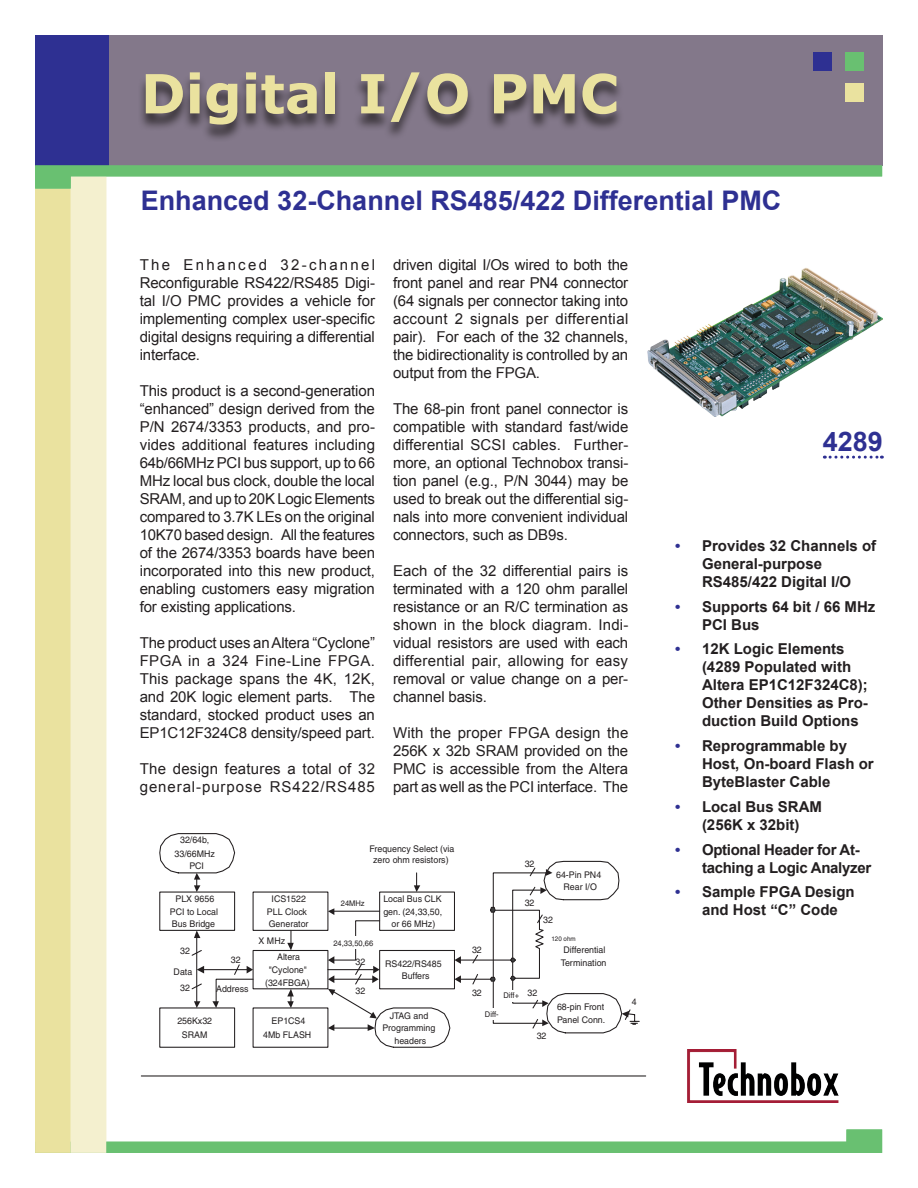
<style>
.page{position:relative;width:918px;height:1188px;background:#fff}
.page>*{position:absolute;margin:0;border:0;box-sizing:border-box;transform-origin:0 0}
.t1{font:700 54px "Verdana";color:#eae29f}
.t2{font:700 27px "Arial";color:#2e3092}
.t3{font:15px/18px "Arial";letter-spacing:-.01em;color:#231f20;text-align:justify}
.t4{font:700 15px/18px "Arial";color:#231f20}
.t5{font:15px/18px "Arial";letter-spacing:.04em;color:#231f20}
.t6{font:700 15px/18px "Arial";letter-spacing:-.02em;color:#231f20}
.t7{font:9.15px/13.4px "Helvetica";color:#231f20;text-align:center;scale:.96 1}
.t8{font:7.8px "Helvetica";color:#231f20;scale:.96 1}
.t9{font:6.45px "Helvetica";color:#231f20;scale:.96 1}
.s1{color:#2e3092}
</style>
<div class="page">
<img style="left:687px;top:1049px;width:152px;height:53px">
<div style="left:109px;top:35px;width:774px;height:130px;background:#83788a"></div>
<div style="left:35px;top:35px;width:74px;height:130px;background:#2e3092"></div>
<svg style="left:106px;top:1129px;width:776px;height:24px"></svg>
<div style="left:35px;top:189px;width:36px;height:964px;background:#eae29f"></div>
<div style="left:71px;top:177px;width:35px;height:976px;background:#f4f0cf"></div>
<svg style="left:35px;top:165px;width:847px;height:24px"></svg>
<div style="left:845px;top:52px;width:18px;height:18px;background:#69c071"></div>
<div style="left:845px;top:84px;width:18px;height:18px;background:#eae29f"></div>
<div style="left:813px;top:52px;width:19px;height:18px;background:#2e3092"></div>
<img style="left:648px;top:268px;width:235px;height:148px">
<div style="left:138px;top:75px;width:486px;height:68px;background:#231f20;opacity:.75"></div>
<svg style="left:824px;top:456px;width:58px;height:3px"></svg>
<hr style="left:141px;top:1075px;width:505px;height:2px;background:#231f20">
<svg style="left:159px;top:833px;width:481px;height:215px"></svg>
<h1 class="t1" style="left:141px;top:59px;width:480px">Digital I/O PMC</h1>
<h2 class="t2" style="left:141px;top:183px;width:642px">Enhanced 32-Channel RS485/422 Differential PMC</h2>
<p class="t3" style="left:140px;top:256px;width:237px">The Enhanced 32-channel Reconfigurable RS422/RS485 Digi&shy;tal I/O PMC provides a vehicle for implementing complex user-specific digital designs requiring a differential interface.</p>
<p class="t3" style="left:140px;top:382px;width:237px">This product is a second-generation “enhanced” design derived from the P/N 2674/3353 products, and pro&shy;vides additional features including 64b/66MHz PCI bus support, up to 66<br>MHz local bus clock, double the local SRAM, and up to 20K Logic Elements compared to 3.7K LEs on the original 10K70 based design. All the features of the 2674/3353 boards have been incorporated into this new product, enabling customers easy migration for existing applications.</p>
<p class="t3" style="left:140px;top:634px;width:237px">The product uses an Altera “Cyclone” FPGA in a 324 Fine-Line FPGA.<br>This package spans the 4K, 12K, and 20K logic element parts. The standard, stocked product uses an EP1C12F324C8 density/speed part.</p>
<p class="t5" style="left:140px;top:760px;width:237px">The design features a total of 32 general-purpose RS422/RS485</p>
<p class="t3" style="left:393px;top:256px;width:237px">driven digital I/Os wired to both the front panel and rear PN4 connector (64 signals per connector taking into account 2 signals per differential pair). For each of the 32 channels, the bidirectionality is controlled by an output from the FPGA.</p>
<p class="t3" style="left:393px;top:400px;width:237px">The 68-pin front panel connector is compatible with standard fast/wide differential SCSI cables. Further&shy;more, an optional Technobox transi&shy;tion panel (e.g., P/N 3044) may be used to break out the differential sig&shy;nals into more convenient individual connectors, such as DB9s.</p>
<p class="t3" style="left:393px;top:562px;width:237px">Each of the 32 differential pairs is terminated with a 120 ohm parallel resistance or an R/C termination as shown in the block diagram. Indi&shy;vidual resistors are used with each differential pair, allowing for easy removal or value change on a per&shy;channel basis.</p>
<p class="t3" style="left:393px;top:724px;width:237px">With the proper FPGA design the 256K x 32b SRAM provided on the PMC is accessible from the Altera part as well as the PCI interface. The</p>
<p class="t7" style="left:175px;top:833px;width:43px">32/64b,<br>33/66MHz</p>
<p class="t7" style="left:189px;top:859px;width:17px">PCI</p>
<p class="t7" style="left:170px;top:892px;width:52px">PLX 9656<br>PCI to Local</p>
<p class="t7" style="left:172px;top:918px;width:47px">Bus Bridge</p>
<p class="t7" style="left:267px;top:892px;width:43px">ICS1522<br>PLL Clock</p>
<p class="t7" style="left:269px;top:918px;width:43px">Generator</p>
<p class="t7" style="left:369px;top:843px;width:90px;line-height:11.6px">Frequency Select (via zero ohm resistors)</p>
<p class="t8" style="left:341px;top:899px;width:26px">24MHz</p>
<p class="t7" style="left:383px;top:892px;width:63px;text-align:left">Local Bus CLK gen. (24,33,50,</p>
<p class="t7" style="left:392px;top:918px;width:47px">or 66 MHz)</p>
<p class="t7" style="left:525px;top:857px;width:12px">32</p>
<p class="t7" style="left:525px;top:897px;width:12px">32</p>
<p class="t7" style="left:556px;top:868px;width:49px;line-height:12.5px">64-Pin PN4<br>Rear I/O</p>
<p class="t7" style="left:543px;top:913px;width:12px">32</p>
<p class="t7" style="left:180px;top:944px;width:12px">32</p>
<p class="t7" style="left:174px;top:965px;width:21px">Data</p>
<p class="t7" style="left:180px;top:981px;width:12px">32</p>
<p class="t7" style="left:231px;top:953px;width:12px">32</p>
<p class="t7" style="left:216px;top:982px;width:35px">Address</p>
<p class="t7" style="left:259px;top:934px;width:29px">X MHz</p>
<p class="t8" style="left:333px;top:938px;width:43px">24,33,50,66</p>
<p class="t7" style="left:269px;top:951px;width:41px;line-height:12.5px">Altera "Cyclone"</p>
<p class="t7" style="left:265px;top:976px;width:48px">(324FBGA)</p>
<p class="t7" style="left:356px;top:955px;width:12px">32</p>
<p class="t7" style="left:356px;top:984px;width:12px">32</p>
<p class="t7" style="left:385px;top:957px;width:60px;line-height:12.5px">RS422/RS485<br>Buffers</p>
<p class="t7" style="left:177px;top:1014px;width:38px">256Kx32<br>SRAM</p>
<p class="t7" style="left:263px;top:1014px;width:52px">EP1CS4<br>4Mb FLASH</p>
<p class="t7" style="left:382px;top:1009px;width:57px;line-height:12.5px">JTAG and<br>Programming</p>
<p class="t7" style="left:394px;top:1034px;width:35px">headers</p>
<p class="t9" style="left:551px;top:935px;width:27px">120 ohm</p>
<p class="t7" style="left:472px;top:943px;width:12px">32</p>
<p class="t7" style="left:561px;top:944px;width:49px;line-height:12.5px">Differential<br>Termination</p>
<p class="t7" style="left:472px;top:986px;width:12px">32</p>
<p class="t8" style="left:503px;top:991px;width:18px">Diff+</p>
<p class="t8" style="left:485px;top:1009px;width:16px">Diff-</p>
<p class="t7" style="left:527px;top:987px;width:12px">32</p>
<p class="t7" style="left:557px;top:1000px;width:52px;text-align:left">68-pin Front<br>Panel Conn.</p>
<p class="t7" style="left:632px;top:995px;width:7px">4</p>
<p class="t7" style="left:537px;top:1029px;width:12px">32</p>
<h2 class="t2" style="left:823px;top:424px;width:62px">4289</h2>
<p class="t4" style="left:702px;top:537px;width:176px;text-indent:-27px"><span class="s1">•</span> Provides 32 Channels of<br>General-purpose<br>RS485/422 Digital I/O</p>
<p class="t4" style="left:702px;top:598px;width:175px;text-indent:-27px"><span class="s1">•</span> Supports 64 bit / 66 MHz<br>PCI Bus</p>
<p class="t4" style="left:702px;top:641px;width:167px;text-indent:-27px"><span class="s1">•</span> 12K Logic Elements (4289 Populated with<br>Altera EP1C12F324C8);<br>Other Densities as Pro&shy;duction Build Options</p>
<p class="t4" style="left:702px;top:737px;width:173px;text-indent:-27px"><span class="s1">•</span> Reprogrammable by<br>Host, On-board Flash or<br>ByteBlaster Cable</p>
<p class="t4" style="left:675px;top:798px;width:149px;text-align:center"><span class="s1">•</span> Local Bus SRAM (256K x 32bit)</p>
<p class="t6" style="left:702px;top:841px;width:171px;text-indent:-27px"><span class="s1">•</span> Optional Header for At&shy;taching a Logic Analyzer</p>
<p class="t4" style="left:702px;top:884px;width:154px;text-indent:-27px"><span class="s1">•</span> Sample FPGA Design and Host “C” Code</p>
</div>
